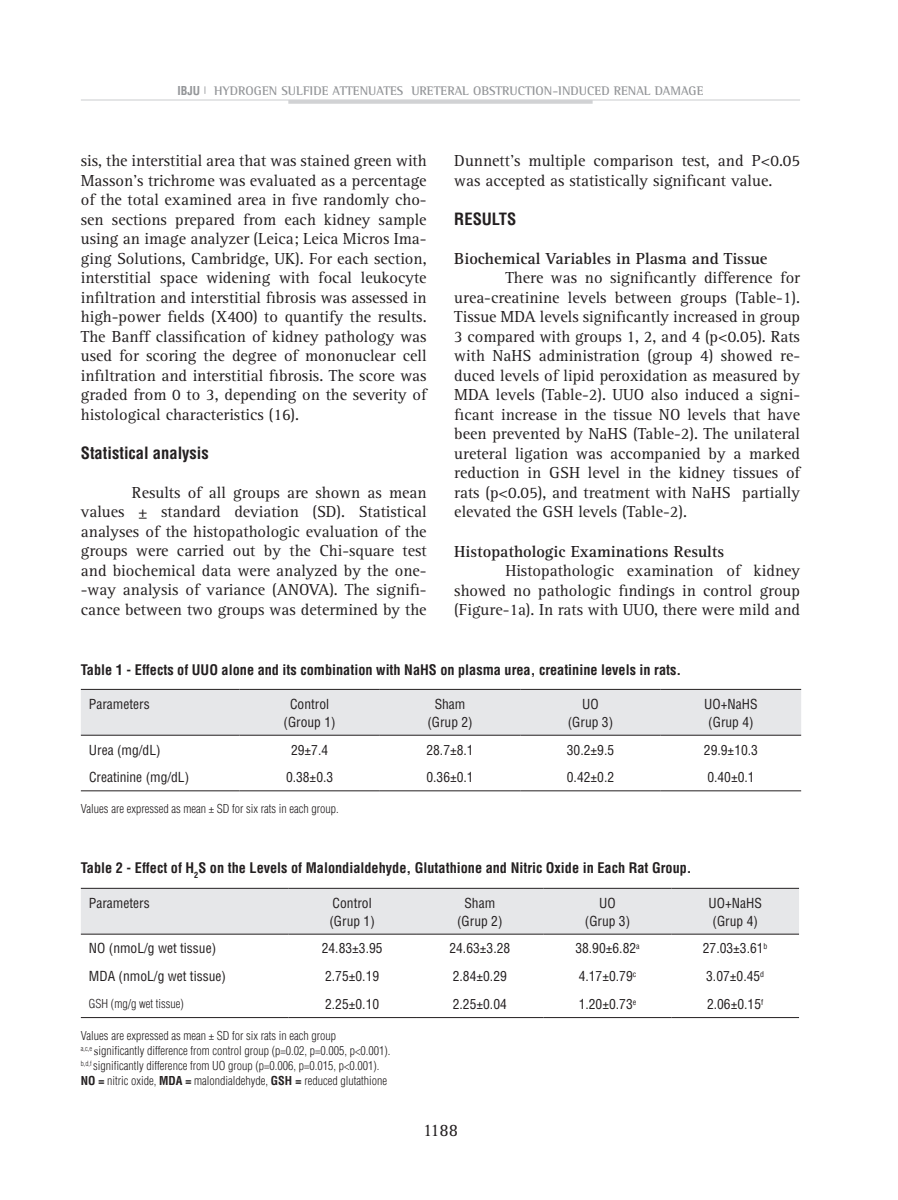
<style>
.page{position:relative;width:898px;height:1200px;background:#fff}
.page>*{position:absolute;margin:0;border:0;box-sizing:border-box;transform-origin:0 0}
.t1{font:18px "Rotis Serif";color:#231f20}
.t2{font:16.5px/19.5px "Rotis Serif";color:#231f20;text-align:justify}
.t3{font:700 16.5px "Rotis Serif";color:#231f20}
.t4{font:700 condensed 16.5px "Helvetica";color:#231f20}
.t5{font:700 condensed 14.25px "Helvetica";color:#231f20}
.t6{font:condensed 13.5px/18px "Helvetica";color:#231f20;text-align:center}
.t7{font:700 12.75px "Rotis Semi Serif";color:#939598}
.t8{font:300 condensed 12px/15px "Helvetica";color:#231f20}
.s1{font-family:"Helvetica";font-stretch:condensed;font-size:12px}
.s2{font-family:"Times New Roman";font-weight:400;font-stretch:normal}
.s3{font-weight:700}
</style>
<div class="page">
<hr style="left:81px;top:99px;width:718px;height:2px;background:#dcdddf">
<hr style="left:288px;top:100px;width:304px;height:4px;background:#d1d2d4">
<div style="left:81px;top:689px;width:719px;height:45px;background:#e6e7e9"></div>
<hr style="left:81px;top:790px;width:158px;height:1px;background:#231f20">
<hr style="left:239px;top:790px;width:140px;height:1px;background:#231f20">
<hr style="left:379px;top:790px;width:141px;height:1px;background:#231f20">
<hr style="left:520px;top:790px;width:140px;height:1px;background:#231f20">
<hr style="left:660px;top:790px;width:140px;height:1px;background:#231f20">
<hr style="left:81px;top:688px;width:158px;height:1px;background:#231f20">
<hr style="left:239px;top:688px;width:140px;height:1px;background:#231f20">
<hr style="left:379px;top:688px;width:141px;height:1px;background:#231f20">
<hr style="left:520px;top:688px;width:140px;height:1px;background:#231f20">
<hr style="left:660px;top:688px;width:140px;height:1px;background:#231f20">
<hr style="left:81px;top:734px;width:158px;height:1px;background:#231f20">
<hr style="left:239px;top:734px;width:140px;height:1px;background:#231f20">
<hr style="left:379px;top:734px;width:141px;height:1px;background:#231f20">
<hr style="left:520px;top:734px;width:140px;height:1px;background:#231f20">
<hr style="left:660px;top:734px;width:140px;height:1px;background:#231f20">
<div style="left:81px;top:888px;width:717px;height:45px;background:#e6e7e9"></div>
<hr style="left:81px;top:1016px;width:207px;height:1px;background:#231f20">
<hr style="left:288px;top:1016px;width:128px;height:1px;background:#231f20">
<hr style="left:416px;top:1016px;width:127px;height:1px;background:#231f20">
<hr style="left:543px;top:1016px;width:128px;height:1px;background:#231f20">
<hr style="left:671px;top:1016px;width:127px;height:1px;background:#231f20">
<hr style="left:81px;top:887px;width:207px;height:1px;background:#231f20">
<hr style="left:288px;top:887px;width:128px;height:1px;background:#231f20">
<hr style="left:416px;top:887px;width:127px;height:1px;background:#231f20">
<hr style="left:543px;top:887px;width:128px;height:1px;background:#231f20">
<hr style="left:671px;top:887px;width:127px;height:1px;background:#231f20">
<hr style="left:81px;top:933px;width:207px;height:1px;background:#231f20">
<hr style="left:288px;top:933px;width:128px;height:1px;background:#231f20">
<hr style="left:416px;top:933px;width:127px;height:1px;background:#231f20">
<hr style="left:543px;top:933px;width:128px;height:1px;background:#231f20">
<hr style="left:671px;top:933px;width:127px;height:1px;background:#231f20">
<p class="t7" style="left:177px;top:83px;width:527px"><span class="s1">ibju</span> <sup>|</sup> HYDROGEN SULFIDE ATTENUATES URETERAL OBSTRUCTION-INDUCED RENAL DAMAGE</p>
<p class="t2" style="left:81px;top:151px;width:347px">sis, the interstitial area that was stained green with Masson’s trichrome was evaluated as a percentage of the total examined area in five randomly cho&shy;sen sections prepared from each kidney sample using an image analyzer (Leica; Leica Micros Ima&shy;ging Solutions, Cambridge, UK). For each section, interstitial space widening with focal leukocyte infiltration and interstitial fibrosis was assessed in high-power fields (X400) to quantify the results.<br>The Banff classification of kidney pathology was used for scoring the degree of mononuclear cell infiltration and interstitial fibrosis. The score was graded from 0 to 3, depending on the severity of histological characteristics (16).</p>
<p class="t4" style="left:81px;top:442px;width:129px">Statistical analysis</p>
<p class="t2" style="left:81px;top:483px;width:347px;text-indent:51px">Results of all groups are shown as mean values ± standard deviation (SD). Statistical analyses of the histopathologic evaluation of the groups were carried out by the Chi-square test and biochemical data were analyzed by the one--way analysis of variance (ANOVA). The signifi&shy;cance between two groups was determined by the</p>
<p class="t2" style="left:454px;top:151px;width:347px">Dunnett’s multiple comparison test, and P&lt;0.05 was accepted as statistically significant value.</p>
<p class="t4" style="left:454px;top:208px;width:62px">RESU LTS</p>
<p class="t3" style="left:454px;top:248px;width:314px">Biochemical Variables in Plasma and Tissue</p>
<p class="t2" style="left:454px;top:268px;width:347px;text-indent:51px">There was no significantly difference for urea-creatinine levels between groups (Table-1).<br>Tissue MDA levels significantly increased in group 3 compared with groups 1, 2, and 4 (p&lt;0.05). Rats with NaHS administration (group 4) showed re&shy;duced levels of lipid peroxidation as measured by MDA levels (Table-2). UUO also induced a signi&shy;ficant increase in the tissue NO levels that have been prevented by NaHS (Table-2). The unilateral ureteral ligation was accompanied by a marked reduction in GSH level in the kidney tissues of rats (p&lt;0.05), and treatment with NaHS partially elevated the GSH levels (Table-2).</p>
<p class="t3" style="left:454px;top:541px;width:271px">Histopathologic Examinations Results</p>
<p class="t2" style="left:454px;top:561px;width:347px;text-indent:51px">Histopathologic examination of kidney showed no pathologic findings in control group (Figure-1a). In rats with UUO, there were mild and</p>
<p class="t5" style="left:81px;top:660px;width:601px">Table 1 - Effects of UUO alone and its combination with NaHS on plasma urea, creatinine levels in rats.</p>
<p class="t6" style="left:89px;top:694px;width:62px">Parameters</p>
<p class="t6" style="left:283px;top:694px;width:54px">Control (Group 1)</p>
<p class="t6" style="left:427px;top:694px;width:47px">Sham (Grup 2)</p>
<p class="t6" style="left:567px;top:694px;width:47px">UO (Grup 3)</p>
<p class="t6" style="left:704px;top:694px;width:55px;text-align:left">UO+NaHS (Grup 4)</p>
<p class="t6" style="left:89px;top:740px;width:73px">Urea (mg/dL)</p>
<p class="t6" style="left:291px;top:740px;width:39px">29±7.4</p>
<p class="t6" style="left:426px;top:740px;width:49px">28.7±8.1</p>
<p class="t6" style="left:566px;top:740px;width:49px">30.2±9.5</p>
<p class="t6" style="left:703px;top:740px;width:55px">29.9±10.3</p>
<p class="t6" style="left:89px;top:768px;width:102px">Creatinine (mg/dL)</p>
<p class="t6" style="left:286px;top:768px;width:49px">0.38±0.3</p>
<p class="t6" style="left:426px;top:768px;width:49px">0.36±0.1</p>
<p class="t6" style="left:566px;top:768px;width:49px">0.42±0.2</p>
<p class="t6" style="left:707px;top:768px;width:49px">0.40±0.1</p>
<p class="t8" style="left:81px;top:800px;width:259px">Values are expressed as mean ± SD for six rats in each group.</p>
<p class="t5" style="left:81px;top:859px;width:612px">Table 2 - Effect of H <sub>2</sub>S on the Levels of Malondialdehyde, Glutathione and Nitric Oxide in Each Rat Group.</p>
<p class="t6" style="left:89px;top:893px;width:62px">Parameters</p>
<p class="t6" style="left:329px;top:893px;width:47px;text-align:left">Control (Grup 1)</p>
<p class="t6" style="left:457px;top:893px;width:47px">Sham (Grup 2)</p>
<p class="t6" style="left:584px;top:893px;width:47px">UO (Grup 3)</p>
<p class="t6" style="left:708px;top:893px;width:55px;text-align:left">UO+NaHS (Grup 4)</p>
<p class="t6" style="left:89px;top:939px;width:129px">NO (nmoL/g wet tissue)</p>
<p class="t6" style="left:321px;top:939px;width:62px">24.83±3.95</p>
<p class="t6" style="left:449px;top:939px;width:62px">24.63±3.28</p>
<p class="t6" style="left:575px;top:939px;width:66px">38.90±6.82<sup>a</sup></p>
<p class="t6" style="left:702px;top:939px;width:66px">27.03±3.61<sup>b</sup></p>
<p class="t6" style="left:89px;top:966px;width:138px">MDA (nmoL/g wet tissue)</p>
<p class="t6" style="left:325px;top:966px;width:55px">2.75±0.19</p>
<p class="t6" style="left:452px;top:966px;width:55px">2.84±0.29</p>
<p class="t6" style="left:578px;top:966px;width:59px">4.17±0.79<sup>c</sup></p>
<p class="t6" style="left:706px;top:966px;width:59px">3.07±0.45<sup>d</sup></p>
<p class="t8" style="left:89px;top:995px;width:96px">GSH (mg/g wet tissue)</p>
<p class="t6" style="left:325px;top:994px;width:55px">2.25±0.10</p>
<p class="t6" style="left:452px;top:994px;width:55px">2.25±0.04</p>
<p class="t6" style="left:578px;top:994px;width:59px">1.20±0.73<sup>e</sup></p>
<p class="t6" style="left:706px;top:994px;width:58px">2.06±0.15<sup>f</sup></p>
<p class="t8" style="left:81px;top:1027px;width:311px">Values are expressed as mean ± SD for six rats in each group<br><sup>a,c,e</sup> <span class="s2">s</span>ignificantly difference from control group (p=0.02, p=0.005, p&lt;0.001). <sup>b,d,f</sup> significantly difference from UO group (p=0.006, p=0.015, p&lt;0.001).<br><span class="s3">NO =</span> nitric oxide, <span class="s3">MDA =</span> malondialdehyde, <span class="s3">GSH</span></p>
<p class="t8" style="left:295px;top:1072px;width:93px"><span class="s3">=</span> reduced glutathione</p>
<p class="t1" style="left:422px;top:1119px;width:37px">1188</p>
</div>
